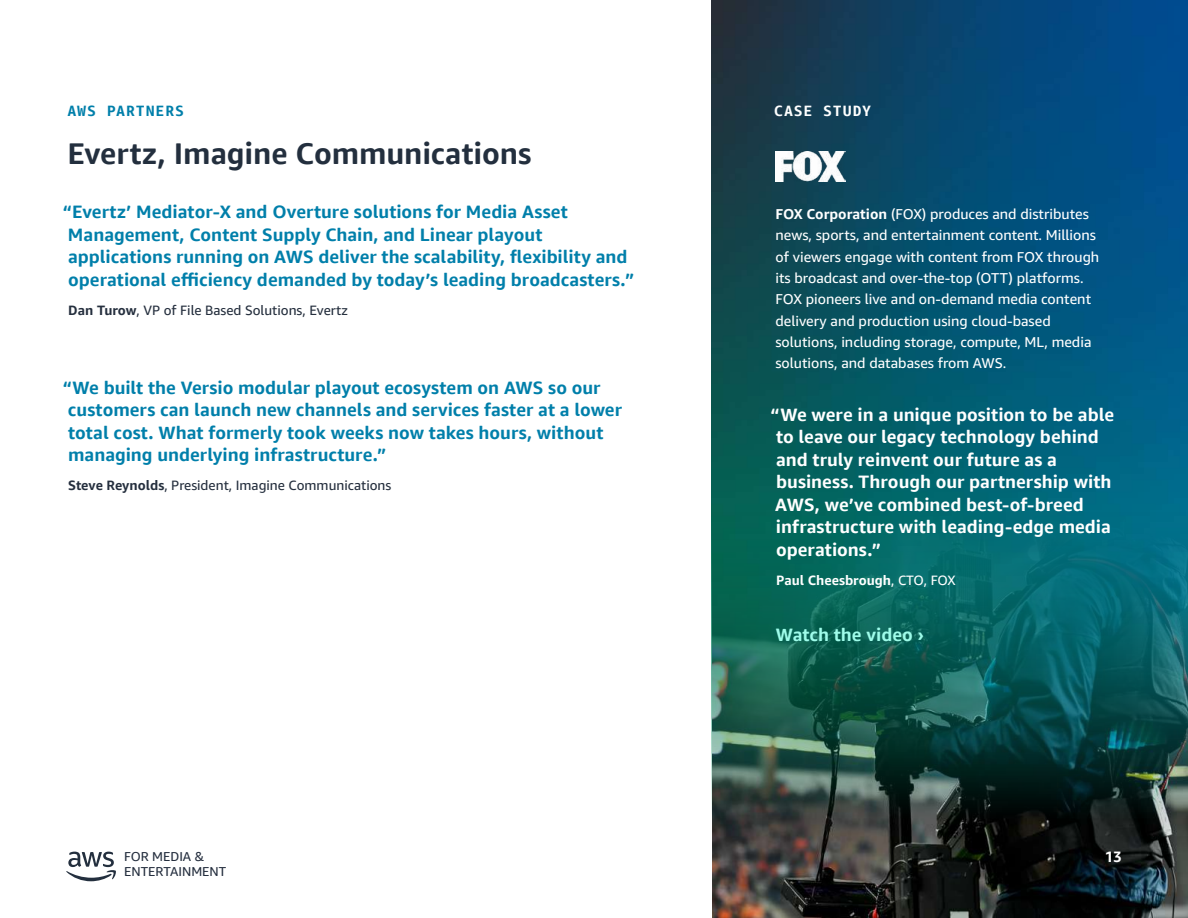
<style>
.page{position:relative;width:1188px;height:918px;background:#fff}
.page>*{position:absolute;margin:0;border:0;box-sizing:border-box;transform-origin:0 0}
.t1{font:700 30px "Amazon Ember Display";letter-spacing:-.005em;color:#232f3e}
.t2{font:700 18px/22.5px "Amazon Ember Display";color:#007faa}
.t3{font:700 18px/22.5px "Amazon Ember Display";color:#fff}
.t4{font:700 18px "Amazon Ember Display";color:#9ffcea}
.t5{font:700 15px "Amazon Ember Mono";letter-spacing:.055em;color:#007faa}
.t6{font:700 15px "Amazon Ember Mono";letter-spacing:.06em;color:#fff}
.t7{font:700 15px "Amazon Ember";color:#fff}
.t8{font:14.25px/21.3px "Amazon Ember";color:#fff}
.t9{font:13.5px "Amazon Ember";color:#252f3e}
.t10{font:700 13.5px "Amazon Ember";color:#fff}
.t11{font:13.05px "Amazon Ember Display";color:#242e3e}
.s1{font-weight:700}
.s2{font-weight:400}
</style>
<div class="page">
<svg style="left:712px;top:0;width:476px;height:918px;background:#0d4f5e"></svg>
<img style="left:776px;top:152px;width:69px;height:29px">
<svg style="left:66px;top:852px;width:50px;height:29px"></svg>
<p class="t5" style="left:67px;top:101px;width:118px">AWS PARTNERS</p>
<h1 class="t1" style="left:68px;top:135px;width:465px">Evertz, Imagine Communications</h1>
<p class="t2" style="left:63px;top:201px;width:573px">“Evertz’ Mediator-X and Overture solutions for Media Asset Management, Content Supply Chain, and Linear playout applications running on AWS deliver the scalability, flexibility and operational efficiency demanded by today’s leading broadcasters.”</p>
<p class="t9" style="left:68px;top:302px;width:281px"><span class="s1">Dan Turow</span>, VP of File Based Solutions, Evertz</p>
<p class="t2" style="left:63px;top:376px;width:561px">“We built the Versio modular playout ecosystem on AWS so our customers can launch new channels and services faster at a lower total cost. What formerly took weeks now takes hours, without managing underlying infrastructure.”</p>
<p class="t9" style="left:68px;top:477px;width:325px"><span class="s1">Steve Reynolds</span>, President, Imagine Communications</p>
<p class="t6" style="left:774px;top:101px;width:99px">CASE STUDY</p>
<p class="t8" style="left:776px;top:203px;width:325px"><span class="s1">FOX Corporation</span> (FOX) produces and distributes news, sports, and entertainment content. Millions of viewers engage with content from FOX through its broadcast and over-the-top (OTT) platforms.<br>FOX pioneers live and on-demand media content delivery and production using cloud-based solutions, including storage, compute, ML, media solutions, and databases from AWS.</p>
<p class="t3" style="left:771px;top:403px;width:345px">“We were in a unique position to be able to leave our legacy technology behind and truly reinvent our future as a business. Through our partnership with AWS, we’ve combined best-of-breed infrastructure with leading-edge media operations.”</p>
<p class="t10" style="left:776px;top:571px;width:181px">Paul Cheesbrough<span class="s2">, CTO, FOX</span></p>
<p class="t4" style="left:776px;top:624px;width:150px">Watch the video ›</p>
<p class="t11" style="left:124px;top:848px;width:82px">FOR MEDIA &amp;</p>
<p class="t7" style="left:1105px;top:846px;width:19px">13</p>
<p class="t11" style="left:124px;top:864px;width:104px">ENTERTAINMENT</p>
</div>
